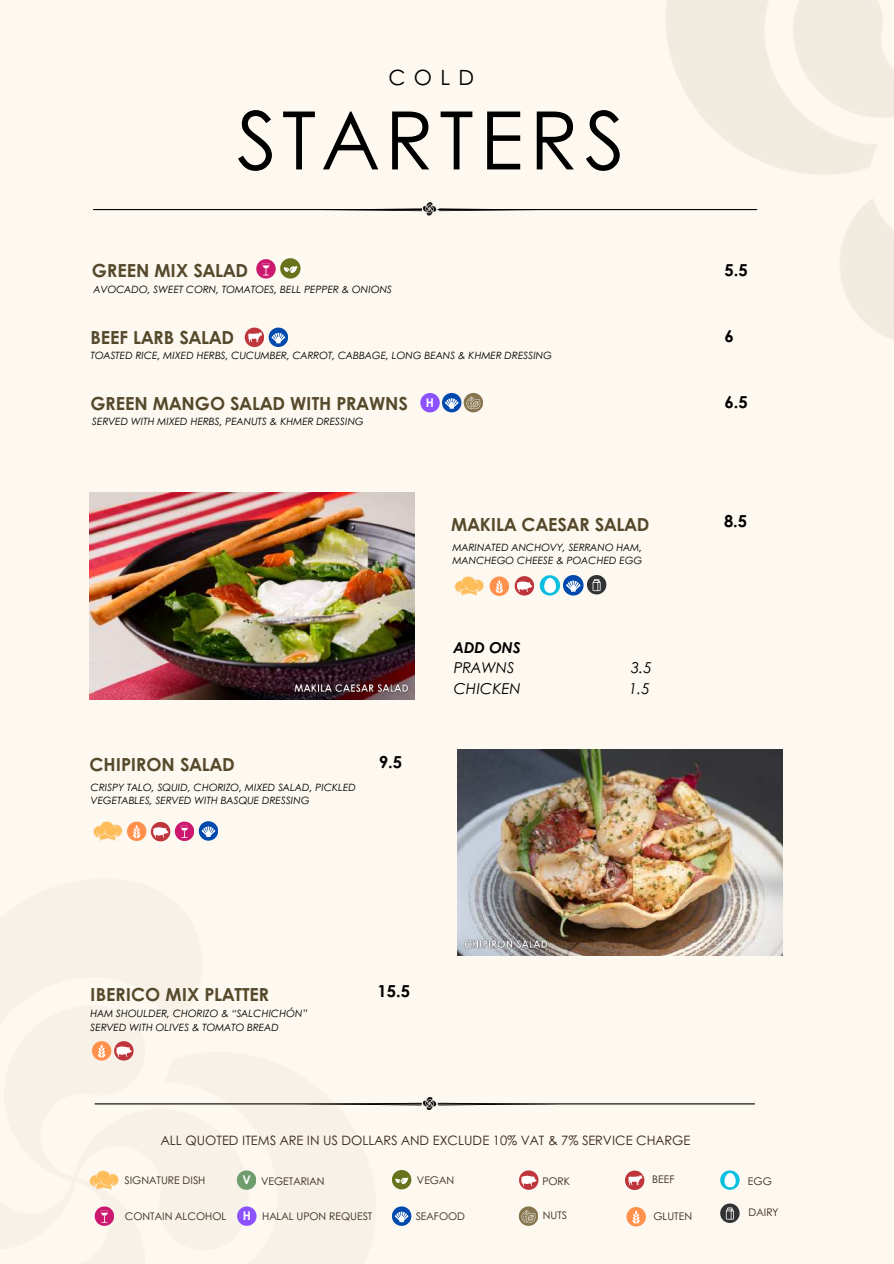
<style>
.page{position:relative;width:894px;height:1264px;background:#fff}
.page>*{position:absolute;margin:0;border:0;box-sizing:border-box;transform-origin:0 0}
.t1{font:80.55px "Century Gothic";letter-spacing:.08em;color:#000}
.t2{font:21px "Century Gothic";color:#000}
.t3{font:700 18px "Century Gothic";color:#55492b}
.t4{font:700 16.5px "Century Gothic";color:#000}
.t5{font:italic 15px "Century Gothic";color:#000}
.t6{font:italic 700 15px "Century Gothic";color:#000}
.t7{font:12.9px "Century Gothic";color:#382918}
.t8{font:700 12px "Century Gothic";color:#fff}
.t9{font:10.5px "Century Gothic";color:#382918}
.t10{font:italic 10.05px/13.4px "Century Gothic";color:#000}
.s1{font-weight:700;font-size:12px;color:#fff}
</style>
<div class="page">
<div style="left:0;top:0;width:893px;height:1263px;background:#fdf8f0"></div>
<img style="left:89px;top:493px;width:325px;height:206px">
<img style="left:457px;top:749px;width:325px;height:206px">
<svg style="left:237px;top:1206px;width:19px;height:19px"></svg>
<svg style="left:95px;top:1206px;width:19px;height:19px"></svg>
<svg style="left:720px;top:1203px;width:19px;height:19px"></svg>
<svg style="left:392px;top:1206px;width:19px;height:19px"></svg>
<svg style="left:518px;top:1206px;width:20px;height:19px"></svg>
<svg style="left:720px;top:1170px;width:19px;height:19px"></svg>
<svg style="left:626px;top:1207px;width:19px;height:19px"></svg>
<svg style="left:519px;top:1170px;width:19px;height:19px"></svg>
<svg style="left:89px;top:1170px;width:30px;height:20px"></svg>
<svg style="left:237px;top:1170px;width:19px;height:19px"></svg>
<svg style="left:625px;top:1170px;width:19px;height:19px"></svg>
<svg style="left:93px;top:821px;width:125px;height:20px"></svg>
<svg style="left:92px;top:1041px;width:41px;height:19px"></svg>
<svg style="left:392px;top:1170px;width:19px;height:19px"></svg>
<svg style="left:256px;top:258px;width:44px;height:20px"></svg>
<hr style="left:93px;top:209px;width:664px;height:1px;background:#000">
<svg style="left:301px;top:208px;width:259px;height:4px"></svg>
<img style="left:421px;top:202px;width:16px;height:14px">
<hr style="left:95px;top:1103px;width:659px;height:1px;background:#000">
<svg style="left:300px;top:1102px;width:259px;height:4px"></svg>
<img style="left:421px;top:1097px;width:16px;height:13px">
<svg style="left:420px;top:393px;width:62px;height:19px"></svg>
<svg style="left:245px;top:327px;width:43px;height:20px"></svg>
<svg style="left:454px;top:576px;width:29px;height:20px"></svg>
<svg style="left:489px;top:576px;width:19px;height:19px"></svg>
<svg style="left:514px;top:576px;width:19px;height:19px"></svg>
<svg style="left:539px;top:575px;width:67px;height:20px"></svg>
<img style="left:461px;top:936px;width:89px;height:16px">
<img style="left:291px;top:680px;width:120px;height:17px">
<h2 class="t2" style="left:388px;top:61px;width:87px">COLD</h2>
<h1 class="t1" style="left:236px;top:79px;width:388px">STARTERS</h1>
<h3 class="t3" style="left:92px;top:257px;width:158px">GREEN MIX SALAD</h3>
<p class="t10" style="left:93px;top:283px;width:300px">AVOCADO, SWEET CORN, TOMATOES, BELL PEPPER &amp; ONIONS</p>
<h3 class="t3" style="left:90px;top:323px;width:145px">BEEF LARB SALAD</h3>
<p class="t10" style="left:90px;top:348px;width:463px">TOASTED RICE, MIXED HERBS, CUCUMBER, CARROT, CABBAGE, LONG BEANS &amp; KHMER DRESSING</p>
<h3 class="t3" style="left:90px;top:389px;width:319px">GREEN MANGO SALAD WITH PRAWNS</h3>
<p class="t10" style="left:92px;top:414px;width:273px">SERVED WITH MIXED HERBS, PEANUTS &amp; KHMER DRESSING</p>
<p class="t8" style="left:426px;top:393px;width:10px">H</p>
<h3 class="t4" style="left:724px;top:257px;width:25px">5.5</h3>
<h3 class="t4" style="left:724px;top:323px;width:11px">6</h3>
<h3 class="t4" style="left:724px;top:389px;width:25px">6.5</h3>
<h3 class="t3" style="left:451px;top:510px;width:200px">MAKILA CAESAR SALAD</h3>
<h3 class="t4" style="left:723px;top:509px;width:25px">8.5</h3>
<p class="t10" style="left:452px;top:540px;width:191px">MARINATED ANCHOVY, SERRANO HAM,<br>MANCHEGO CHEESE &amp; POACHED EGG</p>
<h3 class="t3" style="left:89px;top:750px;width:147px">CHIPIRON SALAD</h3>
<h3 class="t4" style="left:379px;top:749px;width:25px">9.5</h3>
<p class="t10" style="left:91px;top:780px;width:267px">CRISPY TALO, SQUID, CHORIZO, MIXED SALAD, PICKLED<br>VEGETABLES, SERVED WITH BASQUE DRESSING</p>
<h3 class="t6" style="left:453px;top:636px;width:69px">ADD ONS</h3>
<h3 class="t5" style="left:453px;top:656px;width:62px">PRAWNS</h3>
<h3 class="t5" style="left:630px;top:656px;width:22px">3.5</h3>
<h3 class="t5" style="left:453px;top:677px;width:69px">CHICKEN</h3>
<h3 class="t5" style="left:628px;top:677px;width:22px">1.5</h3>
<h3 class="t3" style="left:90px;top:980px;width:180px">IBERICO MIX PLATTER</h3>
<p class="t10" style="left:90px;top:1006px;width:218px">HAM SHOULDER, CHORIZO &amp; “SALCHICHÓN”<br>SERVED WITH OLIVES &amp; TOMATO BREAD</p>
<h3 class="t4" style="left:377px;top:978px;width:34px">15.5</h3>
<p class="t7" style="left:161px;top:1130px;width:531px">ALL QUOTED ITEMS ARE IN US DOLLARS AND EXCLUDE 10% VAT &amp; 7% SERVICE CHARGE</p>
<p class="t9" style="left:125px;top:1172px;width:82px">SIGNATURE DISH</p>
<p class="t9" style="left:242px;top:1173px;width:84px"><span class="s1">V</span> VEGETARIAN</p>
<p class="t9" style="left:542px;top:1173px;width:29px">PORK</p>
<p class="t9" style="left:652px;top:1171px;width:24px">BEEF</p>
<p class="t9" style="left:747px;top:1172px;width:25px">EGG</p>
<p class="t9" style="left:417px;top:1171px;width:39px">VEGAN</p>
<p class="t9" style="left:125px;top:1208px;width:103px">CONTAIN ALCOHOL</p>
<p class="t9" style="left:243px;top:1208px;width:131px"><span class="s1">H</span> HALAL UPON REQUEST</p>
<p class="t9" style="left:416px;top:1208px;width:51px">SEAFOOD</p>
<p class="t9" style="left:542px;top:1207px;width:26px">NUTS</p>
<p class="t9" style="left:653px;top:1208px;width:40px">GLUTEN</p>
<p class="t9" style="left:748px;top:1204px;width:31px">DAIRY</p>
</div>
